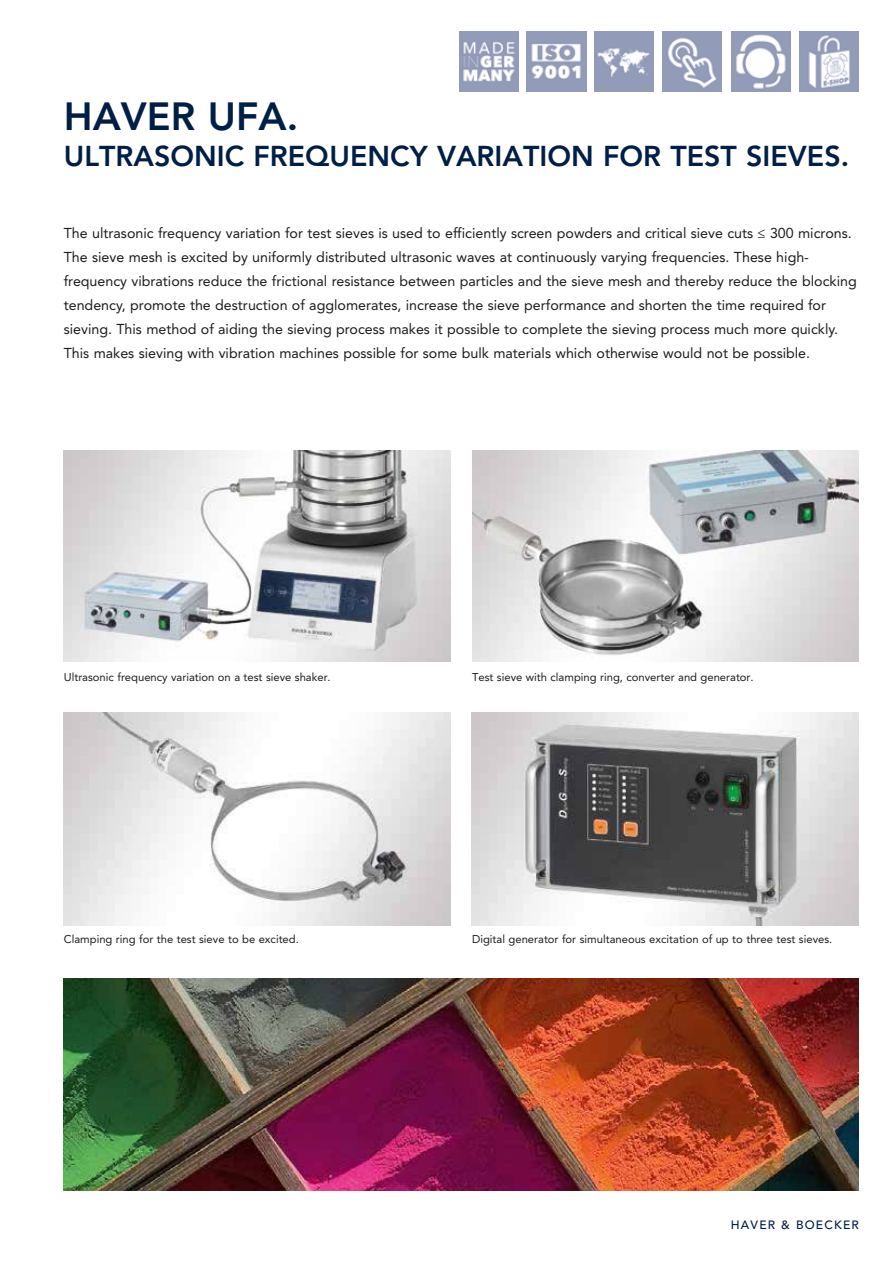
<style>
.page{position:relative;width:893px;height:1263px;background:#fff}
.page>*{position:absolute;margin:0;border:0;box-sizing:border-box;transform-origin:0 0}
.t1{font:800 39px "Avenir LT Std";color:#001e46}
.t2{font:800 28.5px "Avenir LT Std";color:#001e46}
.t3{font:14.25px/24px "Avenir LT Std";color:#1c1c1b}
.t4{font:500 12px "Avenir LT Std";letter-spacing:.1em;color:#001e46}
.t5{font:11.25px "Avenir LT Std";color:#1c1c1b}
</style>
<div class="page">
<img style="left:472px;top:450px;width:387px;height:211px">
<img style="left:64px;top:712px;width:387px;height:213px">
<img style="left:472px;top:712px;width:387px;height:213px">
<img style="left:64px;top:978px;width:795px;height:213px">
<img style="left:526px;top:32px;width:60px;height:59px">
<img style="left:594px;top:32px;width:60px;height:59px">
<img style="left:662px;top:32px;width:60px;height:59px">
<img style="left:731px;top:32px;width:60px;height:59px">
<img style="left:799px;top:32px;width:60px;height:59px">
<img style="left:459px;top:32px;width:60px;height:59px">
<img style="left:64px;top:450px;width:387px;height:211px">
<h1 class="t1" style="left:64px;top:93px;width:236px">HAVER UFA.</h1>
<h2 class="t2" style="left:64px;top:139px;width:787px">ULTRASONIC FREQUENCY VARIATION FOR TEST SIEVES.</h2>
<p class="t3" style="left:64px;top:221px;width:794px">The ultrasonic frequency variation for test sieves is used to efficiently screen powders and critical sieve cuts ≤ 300 microns.<br>The sieve mesh is excited by uniformly distributed ultrasonic waves at continuously varying frequencies. These high&shy;frequency vibrations reduce the frictional resistance between particles and the sieve mesh and thereby reduce the blocking tendency, promote the destruction of agglomerates, increase the sieve performance and shorten the time required for sieving. This method of aiding the sieving process makes it possible to complete the sieving process much more quickly.<br>This makes sieving with vibration machines possible for some bulk materials which otherwise would not be possible.</p>
<p class="t5" style="left:64px;top:670px;width:268px">Ultrasonic frequency variation on a test sieve shaker.</p>
<p class="t5" style="left:472px;top:670px;width:283px">Test sieve with clamping ring, converter and generator.</p>
<p class="t5" style="left:64px;top:932px;width:237px">Clamping ring for the test sieve to be excited.</p>
<p class="t5" style="left:472px;top:932px;width:362px">Digital generator for simultaneous excitation of up to three test sieves.</p>
<p class="t4" style="left:731px;top:1217px;width:130px">HAVER &amp; BOECKER</p>
</div>
